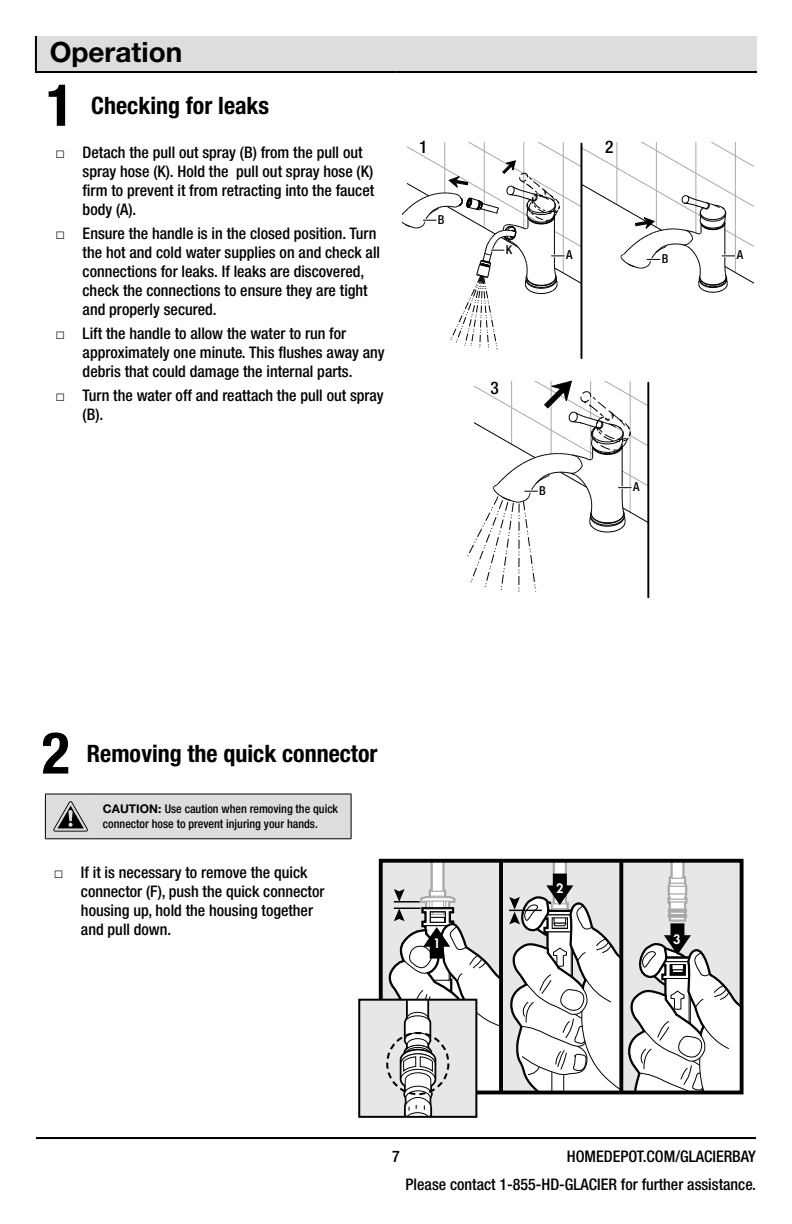
<style>
.page{position:relative;width:792px;height:1224px;background:#fff}
.page>*{position:absolute;margin:0;border:0;box-sizing:border-box;transform-origin:0 0}
.t1{font:700 condensed 58px "Helvetica Neue LT Pro";color:#000}
.t2{font:700 28px "Helvetica Neue LT Pro";color:#000}
.t3{font:700 condensed 24px "Helvetica Neue LT Pro";color:#000}
.t4{font:500 condensed 17.4px "Helvetica Neue LT Pro";color:#000}
.t5{font:500 condensed 16px/19.2px "Helvetica Neue LT Pro";color:#000}
.t6{font:800 12.8px "Futura Std";color:#fff}
.t7{font:500 condensed 12.4px "Helvetica Neue LT Pro";color:#000}
.t8{font:500 condensed 12px/14.4px "Helvetica Neue LT Pro";color:#000}
.s1{font-family:"Arial";font-weight:400;font-stretch:normal}
.s2{font-weight:700;font-stretch:normal}
</style>
<div class="page">
<hr style="left:36px;top:1137px;width:720px;height:2px;background:#000">
<div style="left:37px;top:36px;width:720px;height:35px;background:#dcddde"></div>
<hr style="left:35px;top:71px;width:361px;height:2px;background:#000">
<hr style="left:396px;top:71px;width:361px;height:2px;background:#000">
<hr style="left:35px;top:36px;width:2px;height:35px;background:#000">
<hr style="left:581px;top:144px;width:1px;height:214px;background:#000">
<hr style="left:647px;top:383px;width:2px;height:214px;background:#000">
<svg style="left:403px;top:143px;width:350px;height:207px"></svg>
<svg style="left:467px;top:380px;width:181px;height:213px"></svg>
<div style="left:359px;top:1000px;width:117px;height:117px;background:#e6e7e8"></div>
<svg style="left:381px;top:861px;width:361px;height:256px"></svg>
<div style="left:386px;top:1032px;width:63px;height:63px;border:2px dashed #000;border-radius:50%"></div>
<div style="left:358px;top:999px;width:119px;height:119px;border:2px solid #000"></div>
<hr style="left:351px;top:794px;width:1px;height:45px;background:#000">
<svg style="left:45px;top:794px;width:306px;height:45px;background:#cecfd0"></svg>
<h2 class="t2" style="left:50px;top:35px;width:134px">Operation</h2>
<h1 class="t1" style="left:46px;top:70px;width:29px">1</h1>
<h3 class="t3" style="left:91px;top:91px;width:180px">Checking for leaks</h3>
<p class="t5" style="left:83px;top:142px;width:293px;text-indent:-27px"><span class="s1">□</span> Detach the pull out spray (B) from the pull out spray hose (K). Hold the pull out spray hose (K) firm to prevent it from retracting into the faucet body (A).</p>
<p class="t5" style="left:83px;top:223px;width:299px;text-indent:-27px"><span class="s1">□</span> Ensure the handle is in the closed position. Turn the hot and cold water supplies on and check all connections for leaks. If leaks are discovered, check the connections to ensure they are tight and properly secured.</p>
<p class="t5" style="left:83px;top:323px;width:304px;text-indent:-27px"><span class="s1">□</span> Lift the handle to allow the water to run for approximately one minute. This flushes away any debris that could damage the internal parts.</p>
<p class="t5" style="left:83px;top:385px;width:303px;text-indent:-27px"><span class="s1">□</span> Turn the water off and reattach the pull out spray (B).</p>
<p class="t4" style="left:419px;top:136px;width:10px">1</p>
<p class="t4" style="left:605px;top:136px;width:10px">2</p>
<p class="t7" style="left:438px;top:212px;width:8px">B</p>
<p class="t7" style="left:506px;top:242px;width:8px">K</p>
<p class="t7" style="left:566px;top:248px;width:8px">A</p>
<p class="t7" style="left:737px;top:248px;width:8px">A</p>
<p class="t7" style="left:662px;top:251px;width:8px">B</p>
<p class="t4" style="left:491px;top:378px;width:10px">3</p>
<p class="t7" style="left:539px;top:483px;width:8px">B</p>
<p class="t7" style="left:633px;top:479px;width:8px">A</p>
<h1 class="t1" style="left:42px;top:718px;width:29px">2</h1>
<h3 class="t3" style="left:87px;top:739px;width:292px">Removing the quick connector</h3>
<p class="t8" style="left:103px;top:802px;width:237px"><span class="s2">CAUTION:</span> Use caution when removing the quick connector hose to prevent injuring your hands.</p>
<p class="t5" style="left:81px;top:862px;width:245px;text-indent:-27px"><span class="s1">□</span> If it is necessary to remove the quick connector (F), push the quick connector housing up, hold the housing together and pull down.</p>
<p class="t6" style="left:433px;top:935px;width:9px">1</p>
<p class="t6" style="left:556px;top:880px;width:9px">2</p>
<p class="t6" style="left:673px;top:932px;width:9px">3</p>
<p class="t5" style="left:392px;top:1147px;width:9px">7</p>
<p class="t5" style="left:406px;top:1142px;width:352px;line-height:28.2px;text-align:right">HOMEDEPOT.COM/GLACIERBAY<br>Please contact 1-855-HD-GLACIER for further assistance.</p>
</div>
